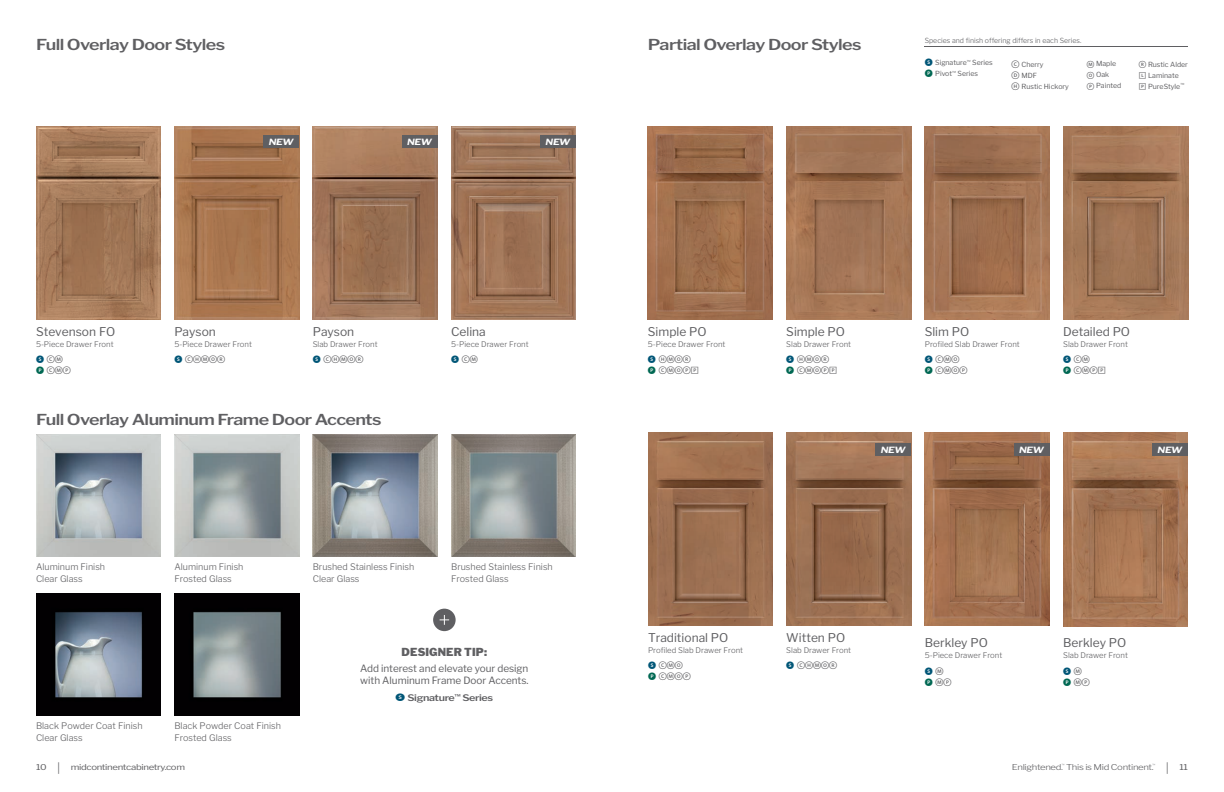
<style>
.page{position:relative;width:1224px;height:792px;background:#fff}
.page>*{position:absolute;margin:0;border:0;box-sizing:border-box;transform-origin:0 0}
.t1{font:600 15px "Libre Franklin";letter-spacing:-.035em;color:#5f5f62;scale:1.2 1}
.t2{font:12px "Libre Franklin";color:#5f5f62}
.t3{font:900 11px "Libre Franklin";letter-spacing:.01em;color:#5f5f62}
.t4{font:10px/12px "Libre Franklin";color:#5f5f62}
.t5{font:300 9px/12px "Libre Franklin";color:#5f5f62}
.t6{font:600 9px "Libre Franklin";letter-spacing:-.035em;color:#5f5f62;scale:1.2 1}
.t7{font:italic 700 8.5px "Libre Franklin";letter-spacing:-.035em;color:#fff;scale:1.2 1}
.t8{font:8px/11px "Whitney Index White Rd Md";color:#5f5f62}
.t9{font:8px "Libre Franklin";letter-spacing:-.035em;color:#5f5f62;scale:1.2 1}
.t10{font:300 8px "Libre Franklin";letter-spacing:-.035em;color:#5f5f62;scale:1.2 1}
.t11{font:8px "Whitney Index Black Rd Bd";color:#005677}
.t12{font:300 7.8px "Libre Franklin";color:#5f5f62}
.t13{font:7px/11px "Libre Franklin";color:#5f5f62}
.t14{font:300 7px "Libre Franklin";color:#5f5f62}
.t15{font:300 2.9px "Libre Franklin";color:#5f5f62}
.s1{font-family:"Whitney Index Black Rd Bd";color:#005677}
.s2{font-family:"Whitney Index Black Rd Bd";color:#006853}
.s3{font-family:"Whitney Index Black Rd Bd";font-weight:400;font-size:8px;color:#005677}
.s4{font-family:"Whitney Index Black Rd Bd";font-size:8px;color:#005677}
.s5{font-family:"Whitney Index Black Rd Bd";font-size:8px;color:#006853}
.s6{font-family:"Whitney Index White Rd Md";font-size:7.5px}
.s7{font-family:"Whitney Index White Sq Md";font-size:7.5px}
.s8{font-family:"Whitney Index White Rd Md";font-size:8px}
.s9{font-family:"Whitney Index White Sq Md"}
.s10{font-family:"Whitney Index White Rd Md";color:#5f5f62}
.s11{font-weight:300;font-size:11.5px}
</style>
<div class="page">
<img style="left:451px;top:126px;width:125px;height:194px">
<div style="left:540px;top:135px;width:36px;height:13px;background:#5f5f62"></div>
<img style="left:313px;top:126px;width:125px;height:193px">
<div style="left:402px;top:135px;width:36px;height:13px;background:#5f5f62"></div>
<img style="left:174px;top:126px;width:125px;height:194px">
<img style="left:648px;top:153px;width:125px;height:19px">
<img style="left:648px;top:126px;width:125px;height:27px">
<img style="left:925px;top:126px;width:125px;height:194px">
<img style="left:786px;top:126px;width:125px;height:194px">
<img style="left:648px;top:432px;width:125px;height:193px">
<img style="left:648px;top:172px;width:125px;height:147px">
<img style="left:1063px;top:432px;width:125px;height:194px">
<img style="left:925px;top:432px;width:124px;height:194px">
<img style="left:786px;top:432px;width:125px;height:194px">
<img style="left:36px;top:126px;width:125px;height:194px">
<img style="left:36px;top:434px;width:125px;height:123px">
<img style="left:36px;top:594px;width:125px;height:122px">
<img style="left:174px;top:434px;width:125px;height:123px">
<img style="left:174px;top:594px;width:125px;height:122px">
<img style="left:313px;top:434px;width:125px;height:123px">
<img style="left:451px;top:434px;width:125px;height:123px">
<svg style="left:433px;top:609px;width:23px;height:22px"></svg>
<img style="left:1063px;top:126px;width:125px;height:44px">
<img style="left:1063px;top:170px;width:125px;height:149px">
<div style="left:263px;top:135px;width:36px;height:13px;background:#5f5f62"></div>
<div style="left:1152px;top:443px;width:36px;height:13px;background:#5f5f62"></div>
<div style="left:1014px;top:443px;width:36px;height:13px;background:#5f5f62"></div>
<div style="left:875px;top:443px;width:36px;height:13px;background:#5f5f62"></div>
<hr style="left:925px;top:47px;width:263px;height:1px;background:#5f5f62">
<h1 class="t1" style="left:36px;top:33px;width:159px">Full Overlay Door Styles</h1>
<p class="t7" style="left:269px;top:136px;width:22px">NEW</p>
<p class="t7" style="left:407px;top:136px;width:22px">NEW</p>
<p class="t7" style="left:546px;top:136px;width:22px">NEW</p>
<h2 class="t2" style="left:36px;top:322px;width:81px">Stevenson FO</h2>
<p class="t12" style="left:36px;top:338px;width:79px">5-Piece Drawer Front</p>
<p class="t8" style="left:36px;top:354px;width:36px"><span class="s1">S</span> CM<br><span class="s2">P</span> CMP</p>
<h2 class="t2" style="left:174px;top:322px;width:43px">Payson</h2>
<p class="t12" style="left:174px;top:338px;width:79px">5-Piece Drawer Front</p>
<p class="t8" style="left:174px;top:354px;width:52px"><span class="s1">S</span> CHMOR</p>
<h2 class="t2" style="left:313px;top:322px;width:43px">Payson</h2>
<p class="t12" style="left:313px;top:338px;width:66px">Slab Drawer Front</p>
<p class="t8" style="left:313px;top:354px;width:52px"><span class="s1">S</span> CHMOR</p>
<h2 class="t2" style="left:451px;top:322px;width:36px">Celina</h2>
<p class="t12" style="left:451px;top:338px;width:79px">5-Piece Drawer Front</p>
<p class="t8" style="left:451px;top:354px;width:28px"><span class="s1">S</span> CM</p>
<h1 class="t1" style="left:36px;top:407px;width:289px">Full Overlay Aluminum Frame Door Accents</h1>
<p class="t5" style="left:36px;top:560px;width:71px">Aluminum Finish<br>Clear Glass</p>
<p class="t5" style="left:36px;top:719px;width:108px">Black Powder Coat Finish<br>Clear Glass</p>
<p class="t5" style="left:174px;top:560px;width:71px">Aluminum Finish<br>Frosted Glass</p>
<p class="t5" style="left:313px;top:560px;width:103px">Brushed Stainless Finish<br>Clear Glass</p>
<p class="t5" style="left:451px;top:560px;width:103px">Brushed Stainless Finish<br>Frosted Glass</p>
<p class="t5" style="left:174px;top:719px;width:108px">Black Powder Coat Finish<br>Frosted Glass</p>
<h3 class="t3" style="left:402px;top:643px;width:87px">DESIGNER TIP:</h3>
<p class="t4" style="left:360px;top:662px;width:170px">Add interest and elevate your design with Aluminum Frame Door Accents.</p>
<p class="t6" style="left:396px;top:690px;width:83px"><span class="s3">S</span> Signature<sup>™</sup> Series</p>
<h1 class="t1" style="left:648px;top:33px;width:180px">Partial Overlay Door Styles</h1>
<p class="t14" style="left:925px;top:35px;width:158px">Species and finish offering differs in each Series.</p>
<p class="t13" style="left:925px;top:56px;width:70px"><span class="s4">S</span> Signature<sup>™</sup> Series<br><span class="s5">P</span> Pivot<sup>™</sup> Series</p>
<p class="t13" style="left:1087px;top:58px;width:36px"><span class="s6">M</span> Maple<br><span class="s6">O</span> Oak<br><span class="s6">P</span> Painted</p>
<p class="t13" style="left:1139px;top:58px;width:51px"><span class="s6">R</span> Rustic Alder<br><span class="s7">L</span> Laminate<br><span class="s7">P</span> PureStyle<sup>™</sup></p>
<p class="t13" style="left:1012px;top:58px;width:59px"><span class="s8">C</span> Cherry<br><span class="s8">D</span> MDF<br><span class="s8">H</span> Rustic Hickory</p>
<h2 class="t2" style="left:648px;top:322px;width:60px">Simple PO</h2>
<p class="t12" style="left:648px;top:338px;width:79px">5-Piece Drawer Front</p>
<p class="t8" style="left:648px;top:354px;width:52px"><span class="s1">S</span> HMOR<br><span class="s2">P</span> CMOP<span class="s9">p</span></p>
<h2 class="t2" style="left:786px;top:322px;width:60px">Simple PO</h2>
<p class="t12" style="left:786px;top:338px;width:66px">Slab Drawer Front</p>
<p class="t8" style="left:786px;top:354px;width:52px"><span class="s1">S</span> HMOR<br><span class="s2">P</span> CMOP<span class="s9">p</span></p>
<h2 class="t2" style="left:925px;top:322px;width:46px">Slim PO</h2>
<p class="t12" style="left:925px;top:338px;width:97px">Profiled Slab Drawer Front</p>
<p class="t8" style="left:925px;top:354px;width:44px"><span class="s1">S</span> CMO<br><span class="s2">P</span> CMOP</p>
<h2 class="t2" style="left:1063px;top:322px;width:69px">Detailed PO</h2>
<p class="t12" style="left:1063px;top:338px;width:66px">Slab Drawer Front</p>
<p class="t8" style="left:1063px;top:354px;width:44px"><span class="s1">S</span> CM<br><span class="s2">P</span> CMP<span class="s9">p</span></p>
<p class="t7" style="left:881px;top:444px;width:22px">NEW</p>
<p class="t7" style="left:1019px;top:444px;width:22px">NEW</p>
<p class="t7" style="left:1158px;top:444px;width:22px">NEW</p>
<h2 class="t2" style="left:648px;top:628px;width:82px">Traditional PO</h2>
<p class="t12" style="left:648px;top:644px;width:97px">Profiled Slab Drawer Front</p>
<p class="t8" style="left:648px;top:660px;width:44px"><span class="s1">S</span> CMO<br><span class="s2">P</span> CMOP</p>
<h2 class="t2" style="left:786px;top:628px;width:60px">Witten PO</h2>
<p class="t12" style="left:786px;top:644px;width:66px">Slab Drawer Front</p>
<p class="t8" style="left:786px;top:660px;width:52px"><span class="s1">S</span> CHMOR</p>
<h2 class="t2" style="left:925px;top:633px;width:65px">Berkley PO</h2>
<p class="t12" style="left:925px;top:649px;width:79px">5-Piece Drawer Front</p>
<p class="t11" style="left:925px;top:667px;width:20px">S <span class="s10">M</span></p>
<p class="t8" style="left:925px;top:677px;width:28px"><span class="s2">P</span> MP</p>
<h2 class="t2" style="left:1063px;top:633px;width:65px">Berkley PO</h2>
<p class="t12" style="left:1063px;top:649px;width:66px">Slab Drawer Front</p>
<p class="t11" style="left:1063px;top:667px;width:20px">S <span class="s10">M</span></p>
<p class="t8" style="left:1063px;top:677px;width:28px"><span class="s2">P</span> MP</p>
<p class="t9" style="left:36px;top:761px;width:126px">10 <span class="s11">|</span> midcontinentcabinetry.com</p>
<p class="t10" style="left:1012px;top:761px;width:120px">Enlightened. This is Mid Continent.</p>
<p class="t15" style="left:1062px;top:763px;width:4px">™</p>
<p class="t15" style="left:1152px;top:763px;width:4px">™</p>
<p class="t9" style="left:1166px;top:761px;width:20px"><span class="s11">|</span> 11</p>
</div>
